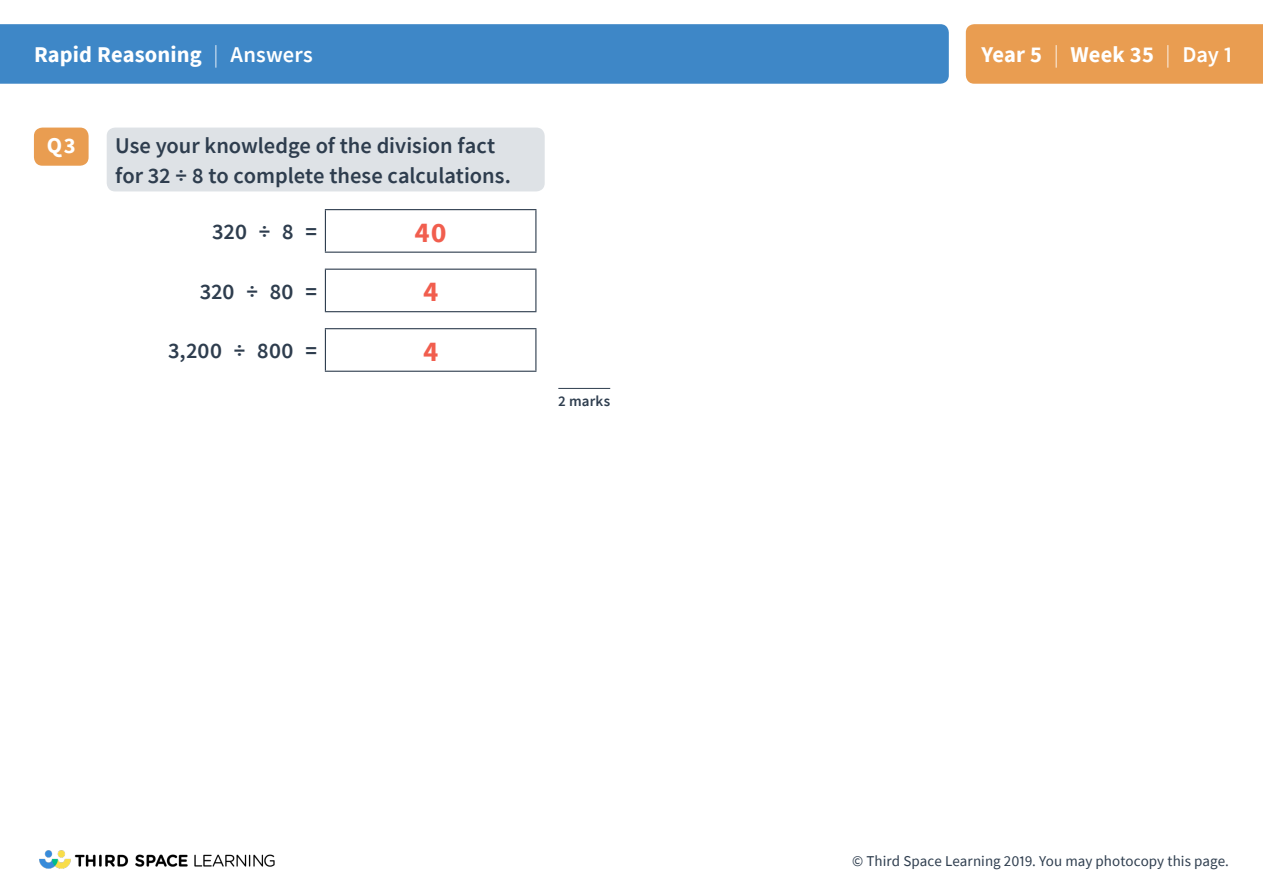
<style>
.page{position:relative;width:1263px;height:893px;background:#fff}
.page>*{position:absolute;margin:0;border:0;box-sizing:border-box;transform-origin:0 0}
.Answer{font:700 28.5px "Source Sans Pro";color:#f15e4e}
.Lozenge{font:600 22.5px/30px "Source Sans Pro";color:#2e3d4e}
.t1{font:700 22.5px "Source Sans Pro";letter-spacing:.005em;color:#fff}
.t2{font:15px "Source Sans Pro";letter-spacing:.005em;color:#2e3d4e}
.t3{font:600 15px "Source Sans Pro";letter-spacing:.015em;color:#2e3d4e}
.s1{font-weight:300}
.s2{font-weight:600}
</style>
<div class="page">
<div style="left:107px;top:128px;width:438px;height:63px;background:#dee2e6;border-radius:9px"></div>
<div style="left:34px;top:128px;width:55px;height:38px;background:#e99d51;border-radius:9px"></div>
<hr style="left:558px;top:388px;width:52px;height:1px;background:#2e3d4e">
<hr style="left:325px;top:209px;width:211px;height:1px;background:#2e3d4e">
<hr style="left:325px;top:210px;width:1px;height:42px;background:#2e3d4e">
<hr style="left:535px;top:210px;width:1px;height:42px;background:#2e3d4e">
<hr style="left:325px;top:252px;width:211px;height:1px;background:#2e3d4e">
<hr style="left:325px;top:269px;width:211px;height:1px;background:#2e3d4e">
<hr style="left:325px;top:270px;width:1px;height:41px;background:#2e3d4e">
<hr style="left:535px;top:270px;width:1px;height:41px;background:#2e3d4e">
<hr style="left:325px;top:311px;width:211px;height:1px;background:#2e3d4e">
<hr style="left:325px;top:328px;width:211px;height:1px;background:#2e3d4e">
<hr style="left:325px;top:329px;width:1px;height:42px;background:#2e3d4e">
<hr style="left:535px;top:329px;width:1px;height:42px;background:#2e3d4e">
<hr style="left:325px;top:371px;width:211px;height:1px;background:#2e3d4e">
<div style="left:0;top:24px;width:949px;height:60px;background:#3e87c7"></div>
<div style="left:966px;top:24px;width:297px;height:60px;background:#e99d51"></div>
<img style="left:39px;top:850px;width:236px;height:19px">
<p class="t1" style="left:34px;top:39px;width:280px">Rapid Reasoning <span class="s1">|</span> <span class="s2">Answers</span></p>
<p class="t1" style="left:47px;top:130px;width:31px">Q3</p>
<p class="Lozenge" style="left:115px;top:130px;width:397px">Use your knowledge of the division fact for 32 ÷ 8 to complete these calculations.</p>
<p class="Lozenge" style="left:212px;top:217px;width:106px">320÷8=</p>
<p class="Answer" style="left:414px;top:213px;width:34px">40</p>
<p class="Lozenge" style="left:200px;top:276px;width:119px">320 ÷ 80 =</p>
<p class="Answer" style="left:423px;top:272px;width:17px">4</p>
<p class="Lozenge" style="left:168px;top:336px;width:150px">3,200 ÷ 800 =</p>
<p class="Answer" style="left:423px;top:332px;width:17px">4</p>
<p class="t3" style="left:558px;top:391px;width:53px">2 marks</p>
<p class="t1" style="left:981px;top:39px;width:253px">Year 5 <span class="s1">|</span> Week 35 <span class="s1">|</span> <span class="s2">Day 1</span></p>
<p class="t2" style="left:852px;top:852px;width:378px">© Third Space Learning 2019. You may photocopy this page.</p>
</div>
